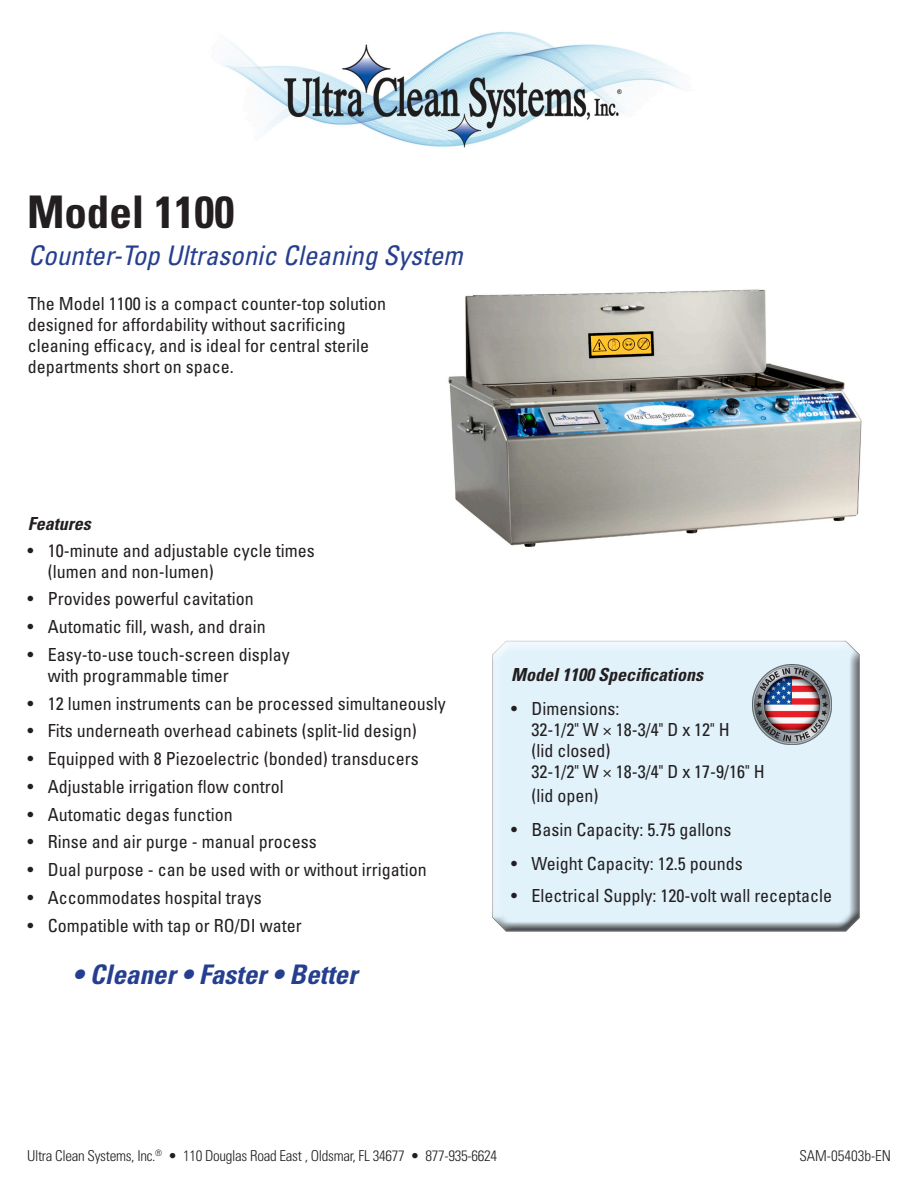
<style>
.page{position:relative;width:918px;height:1188px;background:#fff}
.page>*{position:absolute;margin:0;border:0;box-sizing:border-box;transform-origin:0 0}
.Document_Title{font:700 condensed 45px "Univers LT Std";color:#231f20}
.t1{font:italic condensed 27px "Univers LT Std";color:#253f8e}
.t2{font:italic 700 condensed 27px "Univers LT Std";color:#253f8e}
.Regular_Paragraph__1{font:condensed 18px/21px "Univers LT Std";color:#231f20}
.t3{font:italic 700 condensed 18px "Univers LT Std";color:#231f20}
.t4{font:300 condensed 15px "Univers LT Std";letter-spacing:-.02em;color:#231f20}
.t5{font:300 condensed 15px "Univers LT Std";color:#231f20}
</style>
<div class="page">
<img style="left:220px;top:31px;width:462px;height:117px">
<img style="left:448px;top:289px;width:414px;height:258px">
<div style="left:491px;top:638px;width:370px;height:279px;background:#fff;opacity:.75"></div>
<div style="left:491px;top:648px;width:370px;height:284px;background:#231f20;opacity:.75"></div>
<img style="left:752px;top:665px;width:80px;height:80px">
<p class="Document_Title" style="left:27px;top:184px;width:209px">Model 1100</p>
<p class="t1" style="left:28px;top:238px;width:436px">Counter-Top Ultrasonic Cleaning System</p>
<p class="Regular_Paragraph__1" style="left:28px;top:293px;width:360px">The Model 1100 is a compact counter-top solution designed for affordability without sacrificing cleaning efficacy, and is ideal for central sterile departments short on space.</p>
<p class="t3" style="left:28px;top:512px;width:64px">Features</p>
<p class="Regular_Paragraph__1" style="left:48px;top:539px;width:268px;text-indent:-20px">• 10-minute and adjustable cycle times (lumen and non-lumen)</p>
<p class="Regular_Paragraph__1" style="left:28px;top:588px;width:228px">• Provides powerful cavitation</p>
<p class="Regular_Paragraph__1" style="left:28px;top:616px;width:240px">• Automatic fill, wash, and drain</p>
<p class="Regular_Paragraph__1" style="left:48px;top:644px;width:243px;text-indent:-20px">• Easy-to-use touch-screen display with programmable timer</p>
<p class="Regular_Paragraph__1" style="left:28px;top:692px;width:420px">• 12 lumen instruments can be processed simultaneously</p>
<p class="Regular_Paragraph__1" style="left:28px;top:720px;width:391px">• Fits underneath overhead cabinets (split-lid design)</p>
<p class="Regular_Paragraph__1" style="left:28px;top:748px;width:393px">• Equipped with 8 Piezoelectric (bonded) transducers</p>
<p class="Regular_Paragraph__1" style="left:28px;top:776px;width:258px">• Adjustable irrigation flow control</p>
<p class="Regular_Paragraph__1" style="left:28px;top:803px;width:207px">• Automatic degas function</p>
<p class="Regular_Paragraph__1" style="left:28px;top:831px;width:291px">• Rinse and air purge - manual process</p>
<p class="Regular_Paragraph__1" style="left:28px;top:859px;width:401px">• Dual purpose - can be used with or without irrigation</p>
<p class="Regular_Paragraph__1" style="left:28px;top:887px;width:236px">• Accommodates hospital trays</p>
<p class="Regular_Paragraph__1" style="left:28px;top:914px;width:276px">• Compatible with tap or RO/DI water</p>
<p class="t2" style="left:73px;top:958px;width:286px">• Cleaner • Faster • Better</p>
<p class="t3" style="left:511px;top:663px;width:193px">Model 1100 Specifications</p>
<p class="Regular_Paragraph__1" style="left:531px;top:698px;width:235px;text-indent:-20px">• Dimensions:<br>32-1/2" W × 18-3/4" D x 12" H<br>(lid closed)<br>32-1/2" W × 18-3/4" D x 17-9/16" H</p>
<p class="Regular_Paragraph__1" style="left:531px;top:785px;width:68px">(lid open)</p>
<p class="Regular_Paragraph__1" style="left:511px;top:819px;width:222px">• Basin Capacity: 5.75 gallons</p>
<p class="Regular_Paragraph__1" style="left:511px;top:852px;width:233px">• Weight Capacity: 12.5 pounds</p>
<p class="Regular_Paragraph__1" style="left:511px;top:885px;width:323px">• Electrical Supply: 120-volt wall receptacle</p>
<p class="t4" style="left:27px;top:1147px;width:472px">Ultra Clean Systems, Inc.<sup>®</sup> • 110 Douglas Road East , Oldsmar, FL 34677 • 877-935-6624</p>
<p class="t5" style="left:799px;top:1147px;width:93px">SAM-05403b-EN</p>
</div>
